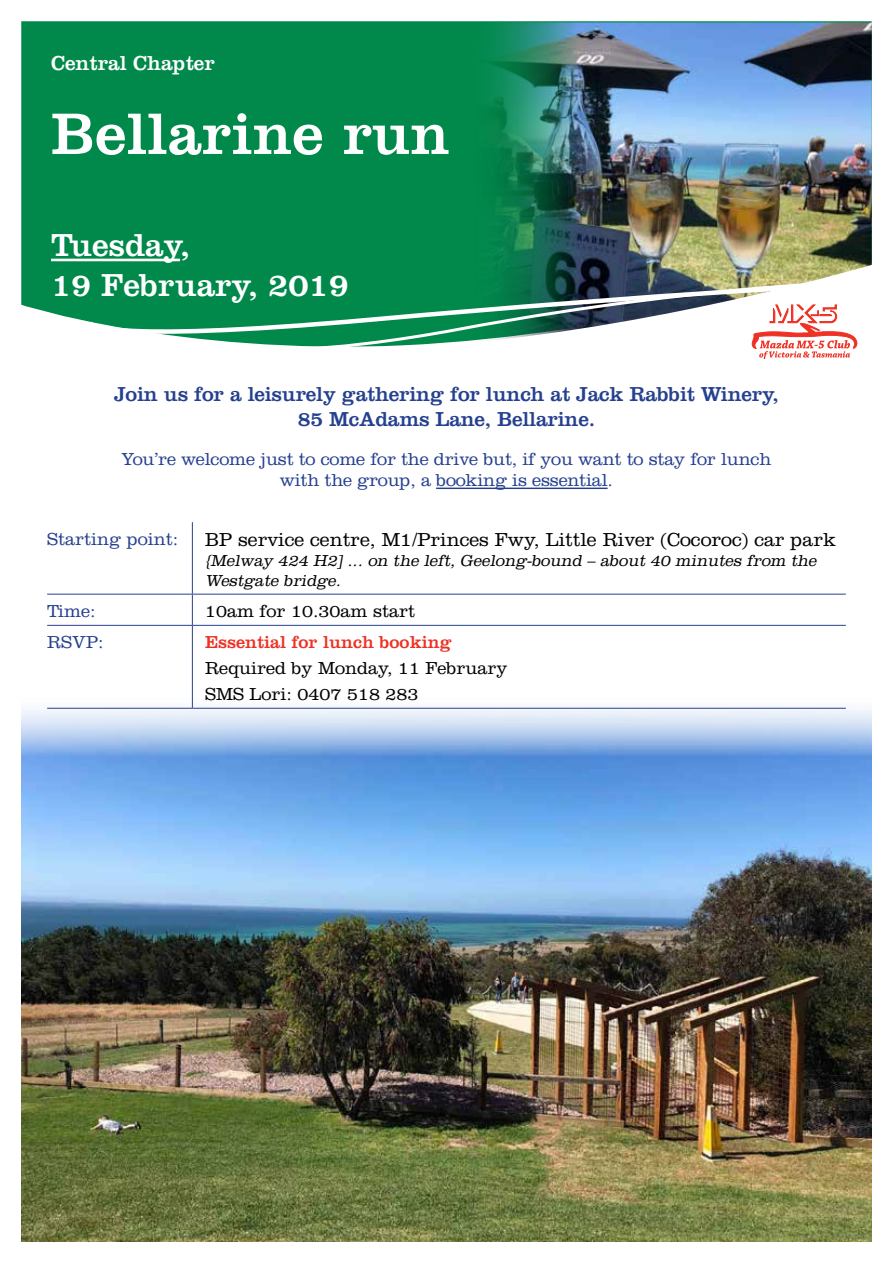
<style>
.page{position:relative;width:893px;height:1263px;background:#fff}
.page>*{position:absolute;margin:0;border:0;box-sizing:border-box;transform-origin:0 0}
.t1{font:60px "Clarendon BT";color:#fff}
.t2{font:33px/39.6px "Clarendon";color:#fff}
.t3{font:21px/25.2px "Clarendon";letter-spacing:-.01em;color:#25408f;text-align:center}
.t4{font:21px "Clarendon";color:#fff}
.t5{font:300 19.5px "Clarendon";color:#000}
.t6{font:300 18px/21.6px "Clarendon";letter-spacing:-.01em;color:#25408f;text-align:center}
.t7{font:300 18px/25.8px "Clarendon";color:#000}
.t8{font:18px "Clarendon";color:#ee3124}
.t9{font:italic 300 16.5px/19.8px "Clarendon";color:#000}
</style>
<div class="page">
<div style="left:21px;top:21px;width:851px;height:300px;background:#00894b"></div>
<img style="left:463px;top:22px;width:409px;height:253px">
<img style="left:21px;top:693px;width:851px;height:549px">
<hr style="left:436px;top:488px;width:172px;height:1px;background:#25408f">
<hr style="left:51px;top:259px;width:129px;height:2px;background:#fff">
<svg style="left:91px;top:275px;width:781px;height:84px"></svg>
<svg style="left:85px;top:278px;width:786px;height:67px"></svg>
<hr style="left:47px;top:625px;width:145px;height:1px;background:#25408f">
<hr style="left:192px;top:625px;width:654px;height:1px;background:#25408f">
<hr style="left:47px;top:708px;width:145px;height:1px;background:#25408f">
<hr style="left:192px;top:708px;width:654px;height:1px;background:#25408f">
<hr style="left:192px;top:522px;width:1px;height:72px;background:#25408f">
<hr style="left:47px;top:594px;width:145px;height:1px;background:#25408f">
<hr style="left:192px;top:594px;width:654px;height:1px;background:#25408f">
<hr style="left:192px;top:594px;width:1px;height:31px;background:#25408f">
<hr style="left:192px;top:626px;width:1px;height:82px;background:#25408f">
<p class="t4" style="left:51px;top:51px;width:165px">Central Chapter</p>
<h1 class="t1" style="left:51px;top:96px;width:400px">Bellarine run</h1>
<h2 class="t2" style="left:51px;top:225px;width:299px">Tuesday,<br>19 February, 2019</h2>
<p class="t3" style="left:114px;top:381px;width:666px">Join us for a leisurely gathering for lunch at Jack Rabbit Winery,<br>85 McAdams Lane, Bellarine.</p>
<p class="t6" style="left:122px;top:448px;width:651px">You’re welcome just to come for the drive but, if you want to stay for lunch with the group, a booking is essential.</p>
<p class="t6" style="left:47px;top:528px;width:133px">Starting point:</p>
<p class="t5" style="left:205px;top:528px;width:632px">BP service centre, M1/Princes Fwy, Little River (Cocoroc) car park</p>
<p class="t9" style="left:205px;top:550px;width:616px">{Melway 424 H2] ... on the left, Geelong-bound – about 40 minutes from the<br>Westgate bridge.</p>
<p class="t6" style="left:47px;top:600px;width:50px">Time:</p>
<p class="t7" style="left:205px;top:598px;width:211px">10am for 10.30am start</p>
<p class="t6" style="left:47px;top:631px;width:58px">RSVP:</p>
<p class="t8" style="left:205px;top:631px;width:248px">Essential for lunch booking</p>
<p class="t7" style="left:205px;top:655px;width:304px">Required by Monday, 11 February<br>SMS Lori: 0407 518 283</p>
</div>
